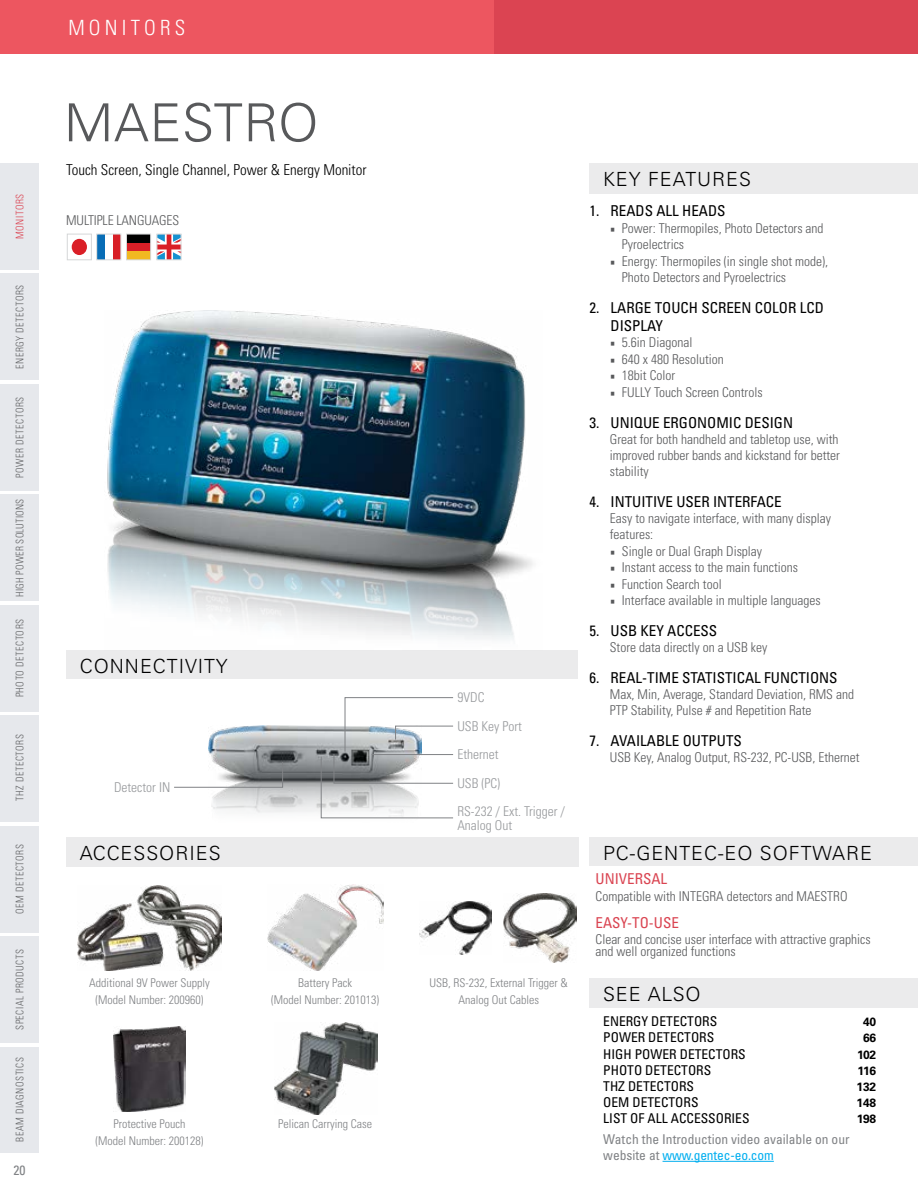
<style>
.page{position:relative;width:918px;height:1188px;background:#fff}
.page>*{position:absolute;margin:0;border:0;box-sizing:border-box;transform-origin:0 0}
.t1{font:300 52.5px "Univers";letter-spacing:.01em;color:#58595b}
.t2{font:300 condensed 21px "Univers";letter-spacing:.2em;color:#fff}
.t3{font:300 19.5px "Univers";letter-spacing:.05em;color:#000}
.t4{font:condensed 15px/18px "Univers";color:#000}
.t5{font:300 condensed 15px "Univers";color:#000}
.t6{font:condensed 15px "Univers";color:#da4552}
.t7{font:300 condensed 13.5px/16.2px "Univers";color:#58595b}
.t8{font:condensed 13.5px "Univers";color:#000}
.t9{font:condensed 13.5px/16.2px "Univers";color:#808285}
.t10{font:300 condensed 13.5px/13.5px "Univers";color:#97999c}
.t11{font:300 condensed 12px/16.5px "Univers";color:#808285;text-align:center}
.t12{font:700 12px "Univers";letter-spacing:-.01em;color:#000}
.t13{font:300 condensed 10.5px "Univers";letter-spacing:.05em;color:#636466;scale:.95 1}
.t14{font:300 condensed 10.5px "Univers";letter-spacing:.02em;color:#636466;scale:.95 1}
.t15{font:300 condensed 10.5px "Univers";letter-spacing:.05em;color:#db4452;scale:.95 1}
.s1{font-family:"Titillium Text 22 L 600 wt";font-weight:400;font-stretch:normal}
.s2{color:#00aeef}
</style>
<div class="page">
<div style="left:0;top:163px;width:39px;height:107px;background:#e6e8ec"></div>
<div style="left:0;top:274px;width:39px;height:106px;background:#e6e8ec"></div>
<div style="left:0;top:384px;width:39px;height:107px;background:#e6e8ec"></div>
<div style="left:0;top:494px;width:39px;height:107px;background:#e6e8ec"></div>
<div style="left:0;top:605px;width:39px;height:107px;background:#e6e8ec"></div>
<div style="left:0;top:715px;width:39px;height:107px;background:#e6e8ec"></div>
<div style="left:0;top:826px;width:39px;height:107px;background:#e6e8ec"></div>
<div style="left:0;top:936px;width:39px;height:107px;background:#e6e8ec"></div>
<div style="left:0;top:1047px;width:39px;height:105px;background:#e6e8ec"></div>
<div style="left:0;top:0;width:918px;height:54px;background:#ed5660"></div>
<div style="left:495px;top:0;width:423px;height:54px;background:#db4452"></div>
<img style="left:275px;top:1023px;width:102px;height:91px">
<img style="left:114px;top:1026px;width:71px;height:85px">
<img style="left:420px;top:902px;width:72px;height:52px">
<img style="left:504px;top:893px;width:72px;height:70px">
<img style="left:267px;top:885px;width:116px;height:86px">
<img style="left:78px;top:886px;width:144px;height:84px">
<img style="left:208px;top:726px;width:112px;height:87px">
<svg style="left:174px;top:761px;width:109px;height:27px"></svg>
<svg style="left:320px;top:697px;width:134px;height:122px"></svg>
<div style="left:67px;top:234px;width:25px;height:26px;border:1px solid #d5d7d8"></div>
<div style="left:72px;top:239px;width:15px;height:16px;background:#da1f27;border-radius:50%"></div>
<div style="left:97px;top:234px;width:7px;height:26px;background:#086db6"></div>
<div style="left:113px;top:234px;width:8px;height:26px;background:#d81f27"></div>
<div style="left:127px;top:234px;width:23px;height:9px;background:#000"></div>
<div style="left:127px;top:243px;width:23px;height:8px;background:#d91f27"></div>
<div style="left:127px;top:251px;width:23px;height:9px;background:#f1b821"></div>
<svg style="left:159px;top:236px;width:20px;height:22px"></svg>
<div style="left:97px;top:234px;width:24px;height:26px;border:1px solid #d5d7d8"></div>
<div style="left:126px;top:234px;width:25px;height:26px;border:1px solid #d5d7d8"></div>
<div style="left:157px;top:234px;width:24px;height:26px;border:1px solid #d5d7d8"></div>
<div style="left:66px;top:650px;width:511px;height:29px;background:#ebebec"></div>
<div style="left:66px;top:837px;width:512px;height:30px;background:#ebebec"></div>
<div style="left:590px;top:837px;width:328px;height:29px;background:#ebebec"></div>
<div style="left:590px;top:164px;width:328px;height:30px;background:#ebebec"></div>
<img style="left:107px;top:311px;width:426px;height:329px">
<div style="left:590px;top:978px;width:328px;height:30px;background:#ebebec"></div>
<hr style="left:663px;top:1161px;width:111px;height:1px;background:#00aeef">
<p class="t15" style="left:14px;top:239px;width:49px;rotate:-90deg">MONITORS</p>
<p class="t13" style="left:14px;top:369px;width:90px;rotate:-90deg">ENERGY DETECTORS</p>
<p class="t13" style="left:14px;top:478px;width:86px;rotate:-90deg">POWER DETECTORS</p>
<p class="t14" style="left:14px;top:597px;width:105px;rotate:-90deg">HIGH POWER SOLUTIONS</p>
<p class="t13" style="left:14px;top:697px;width:84px;rotate:-90deg">PHOTO DETECTORS</p>
<p class="t13" style="left:14px;top:801px;width:71px;rotate:-90deg">THZ DETECTORS</p>
<p class="t13" style="left:14px;top:914px;width:75px;rotate:-90deg">OEM DETECTORS</p>
<p class="t13" style="left:14px;top:1030px;width:86px;rotate:-90deg">SPECIAL PRODUCTS</p>
<p class="t13" style="left:14px;top:1142px;width:90px;rotate:-90deg">BEAM DIAGNOSTICS</p>
<p class="t9" style="left:14px;top:1162px;width:13px">20</p>
<h2 class="t2" style="left:68px;top:15px;width:118px">MONITORS</h2>
<h1 class="t1" style="left:64px;top:91px;width:256px">MAESTRO</h1>
<p class="t5" style="left:66px;top:161px;width:302px">Touch Screen, Single Channel, Power &amp; Energy Monitor</p>
<p class="t7" style="left:66px;top:212px;width:114px">MULTIPLE LANGUAGES</p>
<h3 class="t3" style="left:80px;top:654px;width:149px">CONNECTIVITY</h3>
<p class="t10" style="left:114px;top:780px;width:58px">Detector IN</p>
<p class="t10" style="left:457px;top:690px;width:28px">9VDC</p>
<p class="t10" style="left:457px;top:719px;width:66px">USB Key Port</p>
<p class="t10" style="left:457px;top:748px;width:43px">Ethernet</p>
<p class="t10" style="left:457px;top:776px;width:44px">USB (PC)</p>
<p class="t10" style="left:457px;top:805px;width:109px">RS-232 / Ext. Trigger /<br>Analog Out</p>
<h3 class="t3" style="left:603px;top:167px;width:149px">KEY FEATURES</h3>
<p class="t4" style="left:590px;top:202px;width:137px">1. READS ALL HEADS</p>
<p class="t7" style="left:622px;top:220px;width:203px;text-indent:-13px"><span class="s1">•</span> Power: Thermopiles, Photo Detectors and<br>Pyroelectrics</p>
<p class="t7" style="left:622px;top:253px;width:208px;text-indent:-13px"><span class="s1">•</span> Energy: Thermopiles (in single shot mode),<br>Photo Detectors and Pyroelectrics</p>
<p class="t4" style="left:611px;top:298px;width:215px;text-indent:-21px">2. LARGE TOUCH SCREEN COLOR LCD<br>DISPLAY</p>
<p class="t7" style="left:609px;top:334px;width:85px"><span class="s1">•</span> 5.6in Diagonal</p>
<p class="t7" style="left:609px;top:351px;width:116px"><span class="s1">•</span> 640 x 480 Resolution</p>
<p class="t7" style="left:609px;top:367px;width:67px"><span class="s1">•</span> 18bit Color</p>
<p class="t7" style="left:609px;top:384px;width:155px"><span class="s1">•</span> FULLY Touch Screen Controls</p>
<p class="t4" style="left:590px;top:413px;width:205px">3. UNIQUE ERGONOMIC DESIGN</p>
<p class="t7" style="left:610px;top:431px;width:232px;text-align:justify">Great for both handheld and tabletop use, with improved rubber bands and kickstand for better stability</p>
<p class="t4" style="left:590px;top:492px;width:194px">4. INTUITIVE USER INTERFACE</p>
<p class="t7" style="left:610px;top:510px;width:223px">Easy to navigate interface, with many display features:</p>
<p class="t7" style="left:609px;top:543px;width:154px"><span class="s1">•</span> Single or Dual Graph Display</p>
<p class="t7" style="left:609px;top:559px;width:190px"><span class="s1">•</span> Instant access to the main functions</p>
<p class="t7" style="left:609px;top:576px;width:114px"><span class="s1">•</span> Function Search tool</p>
<p class="t7" style="left:609px;top:592px;width:213px"><span class="s1">•</span> Interface available in multiple languages</p>
<p class="t4" style="left:590px;top:622px;width:129px">5. USB KEY ACCESS</p>
<p class="t7" style="left:610px;top:639px;width:159px">Store data directly on a USB key</p>
<p class="t4" style="left:590px;top:669px;width:249px">6. REAL-TIME STATISTICAL FUNCTIONS</p>
<p class="t7" style="left:610px;top:686px;width:246px">Max, Min, Average, Standard Deviation, RMS and<br>PTP Stability, Pulse # and Repetition Rate</p>
<p class="t4" style="left:590px;top:732px;width:154px">7. AVAILABLE OUTPUTS</p>
<p class="t7" style="left:610px;top:750px;width:251px">USB Key, Analog Output, RS-232, PC-USB, Ethernet</p>
<h3 class="t3" style="left:80px;top:841px;width:142px">ACCESSORIES</h3>
<h3 class="t3" style="left:603px;top:841px;width:271px">PC-GENTEC-EO SOFTWARE</h3>
<p class="t11" style="left:89px;top:975px;width:122px">Additional 9V Power Supply (Model Number: 200960)</p>
<p class="t11" style="left:271px;top:975px;width:109px">Battery Pack<br>(Model Number: 201013)</p>
<p class="t11" style="left:113px;top:1116px;width:73px">Protective Pouch</p>
<p class="t11" style="left:278px;top:1116px;width:95px">Pelican Carrying Case</p>
<p class="t11" style="left:95px;top:1132px;width:109px">(Model Number: 200128)</p>
<p class="t11" style="left:430px;top:975px;width:140px">USB, RS-232, External Trigger &amp;<br>Analog Out Cables</p>
<p class="t6" style="left:596px;top:869px;width:73px">UNIVERSAL</p>
<p class="t7" style="left:596px;top:888px;width:253px">Compatible with INTEGRA detectors and MAESTRO</p>
<p class="t6" style="left:596px;top:913px;width:85px">EASY-TO-USE</p>
<p class="t7" style="left:596px;top:933px;width:277px;line-height:12px">Clear and concise user interface with attractive graphics and well organized functions</p>
<h3 class="t3" style="left:603px;top:982px;width:99px">SEE ALSO</h3>
<p class="t8" style="left:603px;top:1013px;width:116px">ENERGY DETECTORS</p>
<p class="t12" style="left:863px;top:1015px;width:15px">40</p>
<p class="t8" style="left:603px;top:1029px;width:113px">POWER DETECTORS</p>
<p class="t12" style="left:863px;top:1031px;width:15px">66</p>
<p class="t8" style="left:603px;top:1045px;width:144px">HIGH POWER DETECTORS</p>
<p class="t12" style="left:857px;top:1047px;width:21px">102</p>
<p class="t8" style="left:603px;top:1061px;width:110px">PHOTO DETECTORS</p>
<p class="t12" style="left:858px;top:1063px;width:20px">116</p>
<p class="t8" style="left:603px;top:1078px;width:92px">THZ DETECTORS</p>
<p class="t12" style="left:857px;top:1080px;width:21px">132</p>
<p class="t8" style="left:603px;top:1094px;width:97px">OEM DETECTORS</p>
<p class="t12" style="left:857px;top:1096px;width:21px">148</p>
<p class="t8" style="left:603px;top:1110px;width:148px">LIST OF ALL ACCESSORIES</p>
<p class="t12" style="left:857px;top:1112px;width:21px">198</p>
<p class="t9" style="left:603px;top:1131px;width:248px">Watch the Introduction video available on our website at <span class="s2">www.gentec-eo.com</span></p>
</div>
